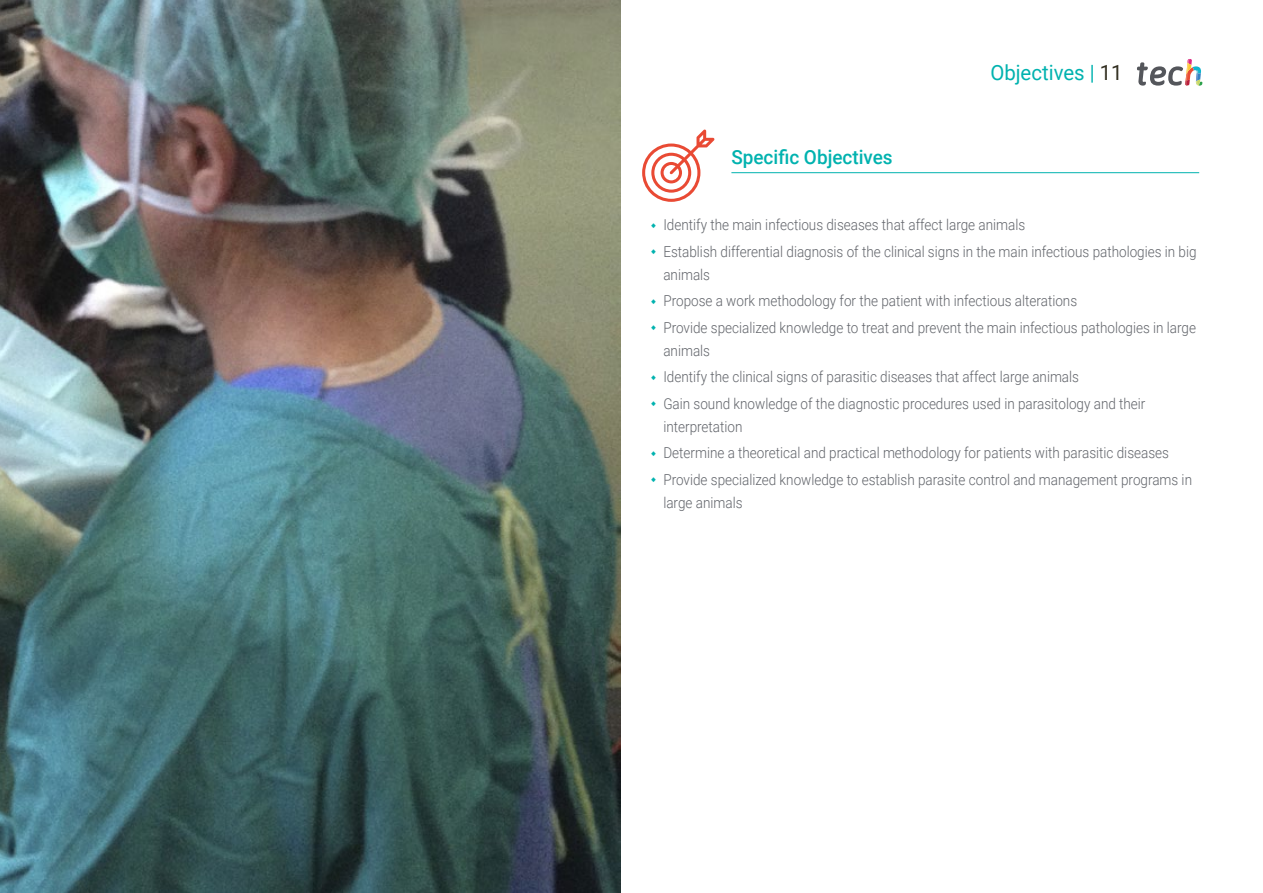
<style>
.page{position:relative;width:1263px;height:893px;background:#fff}
.page>*{position:absolute;margin:0;border:0;box-sizing:border-box;transform-origin:0 0}
.t1{font:21px "Roboto";color:#00b2af}
.t2{font:500 19.5px "Roboto";color:#00b2af}
.t3{font:300 15px/26.7px "Roboto";color:#61646a;scale:.9 1}
.s1{color:#312e20}
</style>
<div class="page">
<img style="left:0;top:0;width:621px;height:893px">
<hr style="left:731px;top:172px;width:468px;height:1px;background:#00b2af">
<svg style="left:642px;top:129px;width:72px;height:73px"></svg>
<svg style="left:1137px;top:59px;width:65px;height:27px"></svg>
<h2 class="t2" style="left:731px;top:144px;width:163px">Specific Objectives</h2>
<h1 class="t1" style="left:990px;top:57px;width:134px">Objectives | <span class="s1">11</span></h1>
<p class="t3" style="left:663px;top:211px;width:594px">Identify the main infectious diseases that affect large animals<br>Establish differential diagnosis of the clinical signs in the main infectious pathologies in big</p>
<p class="t3" style="left:663px;top:260px;width:593px">animals<br>Propose a work methodology for the patient with infectious alterations<br>Provide specialized knowledge to treat and prevent the main infectious pathologies in large</p>
<p class="t3" style="left:663px;top:336px;width:537px">animals<br>Identify the clinical signs of parasitic diseases that affect large animals<br>Gain sound knowledge of the diagnostic procedures used in parasitology and their</p>
<p class="t3" style="left:663px;top:412px;width:589px">interpretation<br>Determine a theoretical and practical methodology for patients with parasitic diseases<br>Provide specialized knowledge to establish parasite control and management programs in</p>
<p class="t3" style="left:663px;top:488px;width:89px">large animals</p>
</div>
